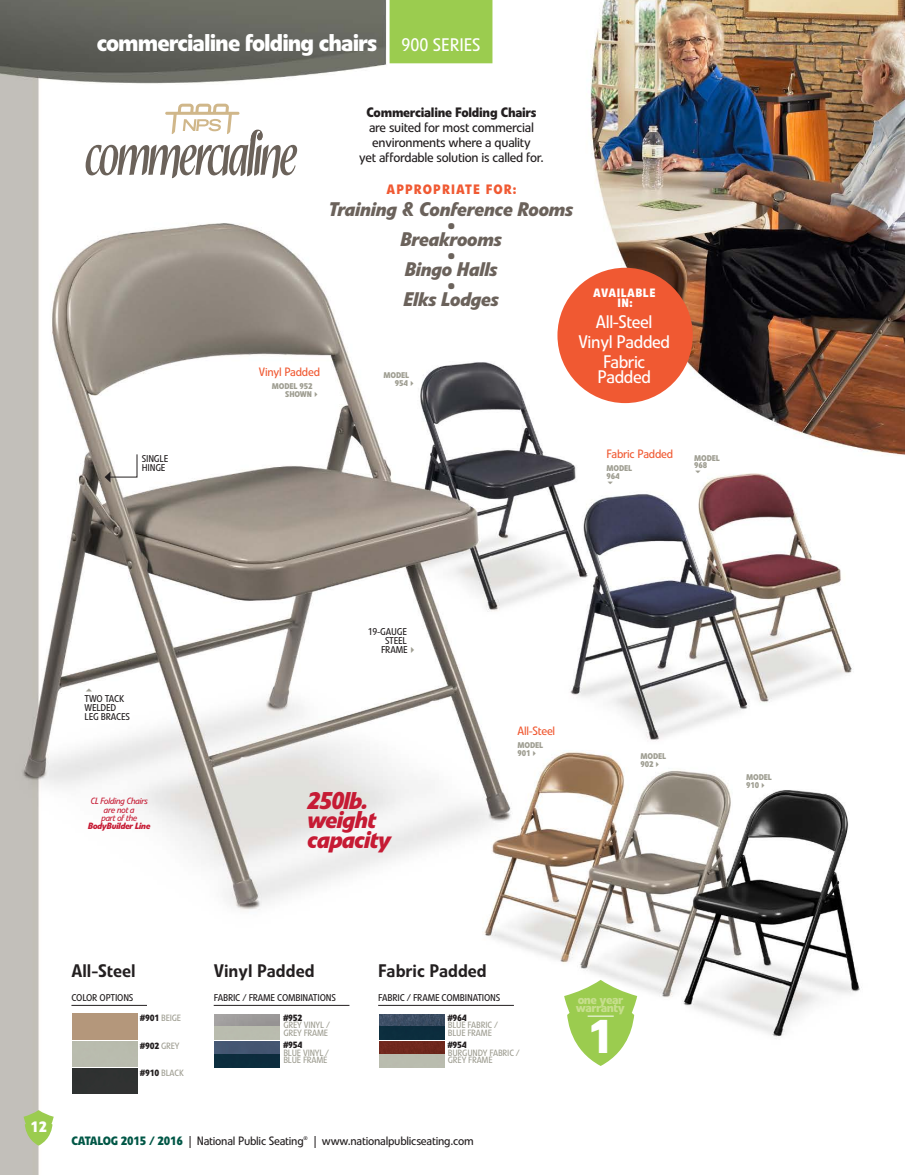
<style>
.page{position:relative;width:905px;height:1175px;background:#fff}
.page>*{position:absolute;margin:0;border:0;box-sizing:border-box;transform-origin:0 0}
.t1{font:700 46.95px "Linotype Veto";color:#fff}
.t2{font:700 24px "Linotype Veto";letter-spacing:-.04em;color:#fff}
.t3{font:italic 700 24px/19.5px "Linotype Veto";letter-spacing:-.04em;color:#c61b34}
.Description{font:italic 700 19.5px "Linotype Veto";letter-spacing:-.02em;color:#6b625b}
.t4{font:500 18px "Linotype Veto";color:#231f20}
.t5{font:18px/15px "Linotype Veto";letter-spacing:-.02em;color:#fff;text-align:center}
.t6{font:18px "Linotype Veto";color:#fff}
.t7{font:700 15px "Linotype Veto";color:#fff}
.Description-2{font:13.5px/15px "Linotype Veto";letter-spacing:-.02em;color:#231f20;text-align:center}
.Description-3{font:700 13.5px "Linotype Veto";letter-spacing:.08em;color:#f05932}
.t8{font:700 12.6px/8.9px "Linotype Veto";letter-spacing:-.04em;color:#c7df8e}
.t9{font:12px "Linotype Veto";letter-spacing:-.02em;color:#231f20}
.t10{font:12px "Linotype Veto";letter-spacing:-.02em;color:#f05932}
.t11{font:700 12px/10.5px "Linotype Veto";letter-spacing:.04em;color:#fff;text-align:center}
.t12{font:9.75px/9px "Linotype Veto";letter-spacing:-.02em;color:#231f20}
.t13{font:9px/7.5px "Linotype Veto";letter-spacing:-.02em;color:#9f9e92}
.t14{font:italic 9px/8.2px "Linotype Veto";letter-spacing:-.04em;color:#c61b34;text-align:center}
.t15{font:700 9px "Linotype Veto";letter-spacing:-.02em;color:#231f20}
.t16{font:700 8.25px/7.5px "Linotype Veto";letter-spacing:-.02em;color:#9f9e92}
.t17{font:5.25px "Linotype Veto";color:#231f20}
.s1{font-weight:700}
.s2{color:#9f9e92}
.s3{font-weight:700;color:#231f20}
.s4{font-weight:400;color:#9f9e92}
.s5{font-weight:700;color:#005746}
</style>
<div class="page">
<img style="left:0;top:0;width:904px;height:1174px">
<svg style="left:24px;top:1110px;width:30px;height:35px"></svg>
<div style="left:389px;top:0;width:103px;height:63px;background:#9bcc4f"></div>
<svg style="left:86px;top:104px;width:211px;height:74px"></svg>
<hr style="left:71px;top:1005px;width:76px;height:1px;background:#231f20">
<hr style="left:214px;top:1005px;width:135px;height:1px;background:#231f20">
<hr style="left:378px;top:1005px;width:136px;height:1px;background:#231f20">
<div style="left:72px;top:1013px;width:65px;height:26px;background:#b4977b"></div>
<div style="left:72px;top:1068px;width:65px;height:25px;background:#303231"></div>
<div style="left:72px;top:1041px;width:65px;height:25px;background:#b9bcae"></div>
<img style="left:215px;top:1014px;width:64px;height:25px">
<img style="left:379px;top:1014px;width:65px;height:25px">
<img style="left:215px;top:1041px;width:64px;height:26px">
<img style="left:379px;top:1041px;width:65px;height:26px">
<svg style="left:105px;top:453px;width:33px;height:29px"></svg>
<div style="left:557px;top:268px;width:135px;height:135px;background:#f05932;border-radius:50%"></div>
<svg style="left:564px;top:979px;width:73px;height:87px"></svg>
<svg style="left:608px;top:481px;width:5px;height:3px"></svg>
<svg style="left:695px;top:471px;width:5px;height:3px"></svg>
<svg style="left:86px;top:688px;width:6px;height:3px"></svg>
<p class="t2" style="left:97px;top:28px;width:282px">commercialine folding chairs</p>
<p class="t6" style="left:401px;top:35px;width:81px">900 SERIES</p>
<p class="t12" style="left:142px;top:454px;width:28px">SINGLE<br>HINGE</p>
<p class="t10" style="left:259px;top:365px;width:63px">Vinyl Padded</p>
<p class="t16" style="left:272px;top:382px;width:42px">MODEL 952</p>
<p class="t16" style="left:285px;top:390px;width:36px">SHOWN✔</p>
<p class="Description-2" style="left:359px;top:105px;width:186px"><span class="s1">Commercialine Folding Chairs </span>are suited for most commercial environments where a quality<br>yet affordable solution is called for.</p>
<p class="Description-3" style="left:386px;top:181px;width:132px">APPROPRIATE FOR:</p>
<p class="Description" style="left:329px;top:197px;width:246px">Training &amp; Conference Rooms</p>
<p class="Description" style="left:446px;top:214px;width:12px">•</p>
<p class="Description" style="left:401px;top:227px;width:103px">Breakrooms</p>
<p class="Description" style="left:446px;top:244px;width:12px">•</p>
<p class="Description" style="left:405px;top:257px;width:94px">Bingo Halls</p>
<p class="Description" style="left:446px;top:274px;width:12px">•</p>
<p class="Description" style="left:404px;top:287px;width:97px">Elks Lodges</p>
<p class="t11" style="left:593px;top:287px;width:64px">AVAILABLE<br>IN:</p>
<p class="t5" style="left:596px;top:314px;width:58px">All-Steel</p>
<p class="t5" style="left:578px;top:334px;width:93px">Vinyl Padded</p>
<p class="t5" style="left:597px;top:355px;width:55px">Fabric<br>Padded</p>
<p class="t16" style="left:383px;top:372px;width:27px">MODEL</p>
<p class="t16" style="left:395px;top:379px;width:23px">954✔</p>
<p class="t10" style="left:606px;top:447px;width:68px">Fabric Padded</p>
<p class="t16" style="left:606px;top:465px;width:27px">MODEL<br>964</p>
<p class="t16" style="left:694px;top:454px;width:27px">MODEL<br>968</p>
<p class="t12" style="left:84px;top:694px;width:47px">TWO TACK<br>WELDED<br>LEG BRACES</p>
<p class="t14" style="left:88px;top:797px;width:64px">CL Folding Chairs are not a<br>part of the<br><span class="s1">BodyBuilder Line</span></p>
<p class="t12" style="left:368px;top:627px;width:41px">19-GAUGE</p>
<p class="t12" style="left:385px;top:636px;width:23px">STEEL</p>
<p class="t12" style="left:381px;top:645px;width:37px">FRAME<span class="s2">✔</span></p>
<p class="t3" style="left:308px;top:791px;width:85px">250lb. weight capacity</p>
<p class="t10" style="left:517px;top:724px;width:39px">All-Steel</p>
<p class="t16" style="left:517px;top:741px;width:27px">MODEL<br>901✔</p>
<p class="t16" style="left:640px;top:752px;width:27px">MODEL<br>902✔</p>
<p class="t7" style="left:31px;top:1117px;width:18px">12</p>
<p class="t4" style="left:71px;top:960px;width:66px">All-Steel</p>
<p class="t12" style="left:71px;top:993px;width:63px">COLOR OPTIONS</p>
<p class="t13" style="left:140px;top:1014px;width:42px"><span class="s3">#901</span> BEIGE</p>
<p class="t15" style="left:140px;top:1040px;width:41px">#902 <span class="s4">GREY</span></p>
<p class="t13" style="left:140px;top:1069px;width:45px"><span class="s3">#910</span> BLACK</p>
<p class="t4" style="left:214px;top:960px;width:102px">Vinyl Padded</p>
<p class="t12" style="left:214px;top:993px;width:124px">FABRIC / FRAME COMBINATIONS</p>
<p class="t15" style="left:283px;top:1012px;width:20px">#952</p>
<p class="t13" style="left:283px;top:1021px;width:48px">GREY VINYL /<br>GREY FRAME</p>
<p class="t15" style="left:283px;top:1039px;width:20px">#954</p>
<p class="t13" style="left:283px;top:1049px;width:47px">BLUE VINYL /<br>BLUE FRAME</p>
<p class="t4" style="left:378px;top:960px;width:110px">Fabric Padded</p>
<p class="t12" style="left:378px;top:993px;width:124px">FABRIC / FRAME COMBINATIONS</p>
<p class="t15" style="left:448px;top:1012px;width:20px">#964</p>
<p class="t13" style="left:448px;top:1021px;width:52px">BLUE FABRIC /<br>BLUE FRAME</p>
<p class="t15" style="left:448px;top:1039px;width:20px">#954</p>
<p class="t13" style="left:448px;top:1049px;width:73px">BURGUNDY FABRIC /<br>GREY FRAME</p>
<p class="t9" style="left:71px;top:1133px;width:234px"><span class="s5">CATALOG 2015 / 2016</span> | National Public Seating</p>
<p class="t17" style="left:303px;top:1135px;width:6px">®</p>
<p class="t9" style="left:314px;top:1133px;width:161px">| www.nationalpublicseating.com</p>
<p class="t8" style="left:576px;top:995px;width:51px">one year warranty</p>
<p class="t1" style="left:587px;top:1007px;width:27px">1</p>
<p class="t16" style="left:746px;top:773px;width:27px">MODEL<br>910✔</p>
</div>
